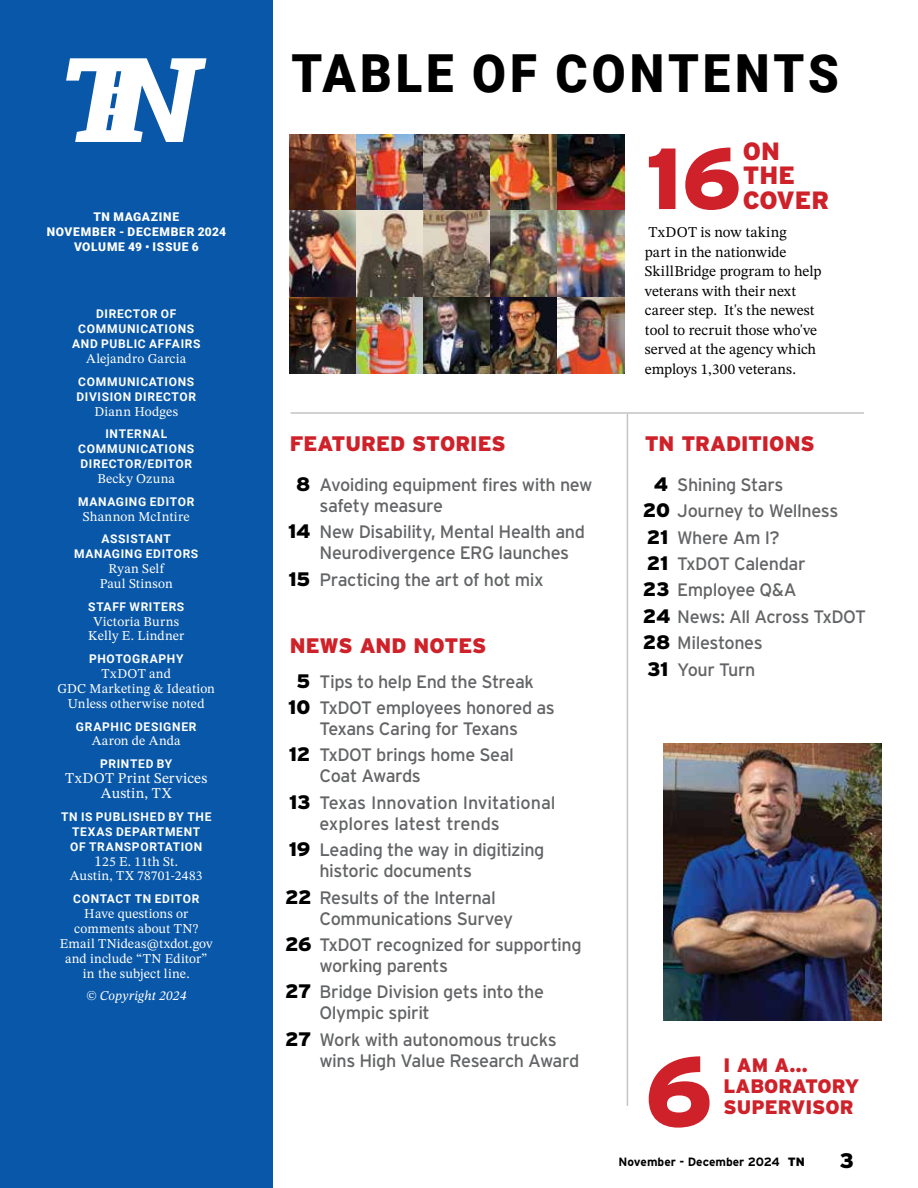
<style>
.page{position:relative;width:918px;height:1188px;background:#fff}
.page>*{position:absolute;margin:0;border:0;box-sizing:border-box;transform-origin:0 0}
.t1{font:900 98.7px "Interstate";color:#ce2129}
.t2{font:900 86.55px "Interstate";color:#ce2129}
.t3{font:900 52.5px "Roboto";letter-spacing:.08em;color:#000;scale:.94 1}
.t4{font:900 25.05px/24.5px "Interstate";color:#ce2129}
.t5{font:900 21px "Interstate";letter-spacing:-.01em;color:#ce2129}
.t6{font:900 21px "Interstate";color:#000}
.t7{font:900 19.5px/21px "Interstate";color:#ce2129}
.t8{font:18px/21px "Interstate";letter-spacing:-.025em;color:#636466}
.t9{font:18px/21px "Interstate";letter-spacing:-.005em;color:#636466}
.t10{font:15px/19.5px "STIX Two Text";letter-spacing:.005em;color:#000}
.t11{font:15px/15px "STIX Two Text";letter-spacing:.015em;color:#fff;text-align:center}
.t12{font:13.5px/15px "STIX Two Text";letter-spacing:.01em;color:#fff;text-align:center}
.t13{font:italic 13.5px "STIX Two Text";letter-spacing:.01em;color:#fff}
.t14{font:700 12px/15px "Roboto";letter-spacing:.055em;color:#fff;text-align:center}
.t15{font:900 12px/15px "Roboto";letter-spacing:.055em;color:#fff;text-align:center}
.t16{font:700 12px "Interstate";color:#000}
.s1{font-size:15px}
.s2{font-weight:900;font-size:19.5px;color:#000}
.s3{font-weight:900}
</style>
<div class="page">
<div style="left:0;top:0;width:273px;height:1188px;background:#0957a8"></div>
<svg style="left:66px;top:58px;width:140px;height:84px"></svg>
<hr style="left:627px;top:414px;width:1px;height:692px;background:#c5c3c3">
<hr style="left:291px;top:412px;width:573px;height:2px;background:#c5c3c3">
<img style="left:663px;top:743px;width:219px;height:277px">
<img style="left:290px;top:134px;width:67px;height:76px">
<img style="left:357px;top:134px;width:67px;height:76px">
<img style="left:424px;top:134px;width:66px;height:76px">
<img style="left:490px;top:134px;width:67px;height:76px">
<img style="left:557px;top:134px;width:67px;height:76px">
<img style="left:290px;top:210px;width:67px;height:87px">
<svg style="left:357px;top:210px;width:67px;height:87px;background:#94897a"></svg>
<svg style="left:424px;top:210px;width:66px;height:87px;background:#928271"></svg>
<img style="left:490px;top:210px;width:67px;height:87px">
<img style="left:557px;top:210px;width:67px;height:87px">
<img style="left:290px;top:297px;width:67px;height:77px">
<img style="left:357px;top:297px;width:67px;height:77px">
<img style="left:424px;top:297px;width:66px;height:77px">
<img style="left:490px;top:297px;width:67px;height:77px">
<img style="left:557px;top:297px;width:67px;height:77px">
<p class="t15" style="left:47px;top:209px;width:181px">TN MAGAZINE<br>NOVEMBER - DECEMBER 2024<br>VOLUME 49 • ISSUE 6</p>
<p class="t14" style="left:72px;top:306px;width:130px">DIRECTOR OF<br>COMMUNICATIONS<br>AND PUBLIC AFFAIRS</p>
<p class="t12" style="left:86px;top:351px;width:102px">Alejandro Garcia</p>
<p class="t14" style="left:76px;top:373px;width:121px;text-align:left">COMMUNICATIONS<br>DIVISION DIRECTOR</p>
<p class="t12" style="left:95px;top:403px;width:85px">Diann Hodges</p>
<p class="t14" style="left:105px;top:426px;width:63px">INTERNAL</p>
<p class="t14" style="left:78px;top:441px;width:117px;text-align:left">COMMUNICATIONS<br>DIRECTOR/EDITOR</p>
<p class="t12" style="left:97px;top:471px;width:79px">Becky Ozuna</p>
<p class="t14" style="left:78px;top:493px;width:118px">MANAGING EDITOR</p>
<p class="t12" style="left:83px;top:508px;width:108px">Shannon McIntire</p>
<p class="t14" style="left:74px;top:531px;width:126px">ASSISTANT<br>MANAGING EDITORS</p>
<p class="t12" style="left:109px;top:561px;width:57px">Ryan Self</p>
<p class="t12" style="left:100px;top:576px;width:75px">Paul Stinson</p>
<p class="t14" style="left:88px;top:598px;width:98px">STAFF WRITERS</p>
<p class="t12" style="left:94px;top:613px;width:87px">Victoria Burns</p>
<p class="t12" style="left:88px;top:628px;width:98px">Kelly E. Lindner</p>
<p class="t14" style="left:89px;top:651px;width:96px">PHOTOGRAPHY</p>
<p class="t12" style="left:102px;top:666px;width:71px">TxDOT and</p>
<p class="t12" style="left:57px;top:681px;width:159px">GDC Marketing &amp; Ideation</p>
<p class="t12" style="left:68px;top:696px;width:138px">Unless otherwise noted</p>
<p class="t14" style="left:76px;top:718px;width:122px">GRAPHIC DESIGNER</p>
<p class="t12" style="left:92px;top:733px;width:90px">Aaron de Anda</p>
<p class="t14" style="left:100px;top:756px;width:74px">PRINTED BY</p>
<p class="t11" style="left:65px;top:770px;width:144px">TxDOT Print Services<br>Austin, TX</p>
<p class="t14" style="left:61px;top:808px;width:152px">TN IS PUBLISHED BY THE<br>TEXAS DEPARTMENT</p>
<p class="t14" style="left:70px;top:838px;width:134px">OF TRANSPORTATION</p>
<p class="t12" style="left:95px;top:853px;width:85px"><span class="s1">1</span>25 E. 11th St.</p>
<p class="t12" style="left:70px;top:868px;width:134px">Austin, TX 78701-2483</p>
<p class="t14" style="left:73px;top:891px;width:128px">CONTACT TN EDITOR</p>
<p class="t12" style="left:74px;top:906px;width:126px">Have questions or comments about TN?</p>
<p class="t12" style="left:60px;top:936px;width:155px">Email TNideas@txdot.gov and include “TN Editor” in the subject line.</p>
<p class="t13" style="left:86px;top:986px;width:102px">© Copyright 2024</p>
<h1 class="t3" style="left:291px;top:36px;width:584px">TABLE OF CONTENTS</h1>
<h1 class="t4" style="left:743px;top:139px;width:88px">ON<br>THE<br>COVER</h1>
<h1 class="t2" style="left:645px;top:129px;width:98px">16</h1>
<h2 class="t5" style="left:290px;top:432px;width:217px">FEATURED STORIES</h2>
<p class="t8" style="left:319px;top:474px;width:274px;text-indent:-23px"><span class="s2">8</span> Avoiding equipment fires with new safety measure</p>
<p class="t8" style="left:319px;top:521px;width:267px;text-indent:-31px"><span class="s2">14</span> New Disability, Mental Health and<br>Neurodivergence ERG launches</p>
<p class="t8" style="left:289px;top:569px;width:257px"><span class="s2">15</span> Practicing the art of hot mix</p>
<h2 class="t5" style="left:290px;top:634px;width:198px">NEWS AND NOTES</h2>
<p class="t8" style="left:297px;top:671px;width:239px"><span class="s2">5</span> Tips to help End the Streak</p>
<p class="t8" style="left:288px;top:697px;width:268px;text-align:center"><span class="s2">10</span> TxDOT employees honored as<br>Texans Caring for Texans</p>
<p class="t8" style="left:319px;top:744px;width:196px;text-indent:-31px"><span class="s2">12</span> TxDOT brings home Seal<br>Coat Awards</p>
<p class="t9" style="left:320px;top:792px;width:238px;text-indent:-30px"><span class="s2">13</span> Texas Innovation Invitational explores latest trends</p>
<p class="t8" style="left:320px;top:839px;width:227px;text-indent:-31px"><span class="s2">19</span> Leading the way in digitizing historic documents</p>
<p class="t8" style="left:319px;top:887px;width:195px;text-indent:-34px"><span class="s2">22</span> Results of the Internal<br>Communications Survey</p>
<p class="t8" style="left:320px;top:934px;width:264px;text-indent:-35px"><span class="s2">26</span> TxDOT recognized for supporting working parents</p>
<p class="t8" style="left:319px;top:981px;width:226px;text-indent:-34px"><span class="s2">27</span> Bridge Division gets into the<br>Olympic spirit</p>
<p class="t8" style="left:319px;top:1029px;width:261px;text-indent:-34px"><span class="s2">27</span> Work with autonomous trucks wins High Value Research Award</p>
<p class="t10" style="left:645px;top:222px;width:178px">TxDOT is now taking<br>part in the nationwide<br>SkillBridge program to help veterans with their next career step. It's the newest tool to recruit those who've served at the agency which employs 1,300 veterans.</p>
<h2 class="t5" style="left:645px;top:432px;width:171px">TN TRADITIONS</h2>
<p class="t8" style="left:654px;top:474px;width:131px"><span class="s2">4</span> Shining Stars</p>
<p class="t8" style="left:643px;top:500px;width:197px"><span class="s2">20</span> Journey to Wellness</p>
<p class="t8" style="left:647px;top:527px;width:135px"><span class="s2">21</span> Where Am I?</p>
<p class="t8" style="left:647px;top:553px;width:160px"><span class="s2">21</span> TxDOT Calendar</p>
<p class="t8" style="left:643px;top:579px;width:156px"><span class="s2">23</span> Employee Q&amp;A</p>
<p class="t8" style="left:643px;top:606px;width:225px"><span class="s2">24</span> News: All Across TxDOT</p>
<p class="t8" style="left:643px;top:632px;width:121px"><span class="s2">28</span> Milestones</p>
<p class="t8" style="left:647px;top:659px;width:110px"><span class="s2">31</span> Your Turn</p>
<p class="t1" style="left:645px;top:1035px;width:70px">6</p>
<p class="t7" style="left:724px;top:1054px;width:137px">I AM A…<br>LABORATORY<br>SUPERVISOR</p>
<p class="t16" style="left:619px;top:1155px;width:188px">November - December 2024 <span class="s3">TN</span></p>
<p class="t6" style="left:840px;top:1148px;width:16px">3</p>
</div>
